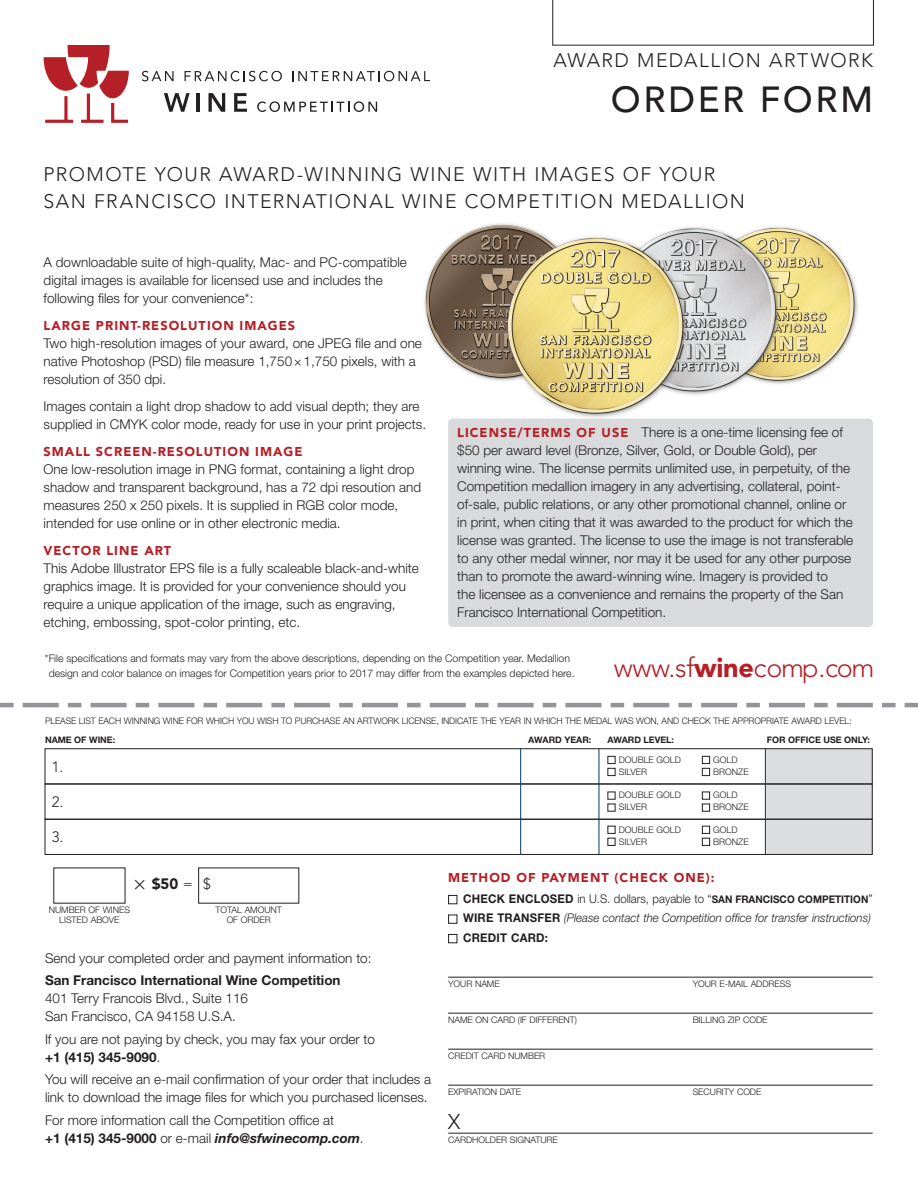
<style>
.page{position:relative;width:918px;height:1188px;background:#fff}
.page>*{position:absolute;margin:0;border:0;box-sizing:border-box;transform-origin:0 0}
.t1{font:500 36px "Avenir LT Std";letter-spacing:.075em;color:#231f20}
.t2{font:300 27px "Avenir LT Std";letter-spacing:-.03em;color:#b51f27}
.t3{font:300 21px "Helvetica Neue LT Std";color:#231f20}
.t4{font:300 19.5px/27px "Avenir LT Std";letter-spacing:.075em;color:#231f20}
.t5{font:900 15px "Avenir LT Std";color:#231f20}
.t6{font:300 15px "Avenir LT Std";color:#231f20}
.t7{font:300 13.5px/18px "Helvetica Neue LT Std";color:#231f20}
.t8{font:700 13.5px "Helvetica Neue LT Std";color:#231f20}
.t9{font:900 12.75px "Avenir LT Std";letter-spacing:.08em;color:#b51f27}
.t10{font:italic 300 12px/19.5px "Helvetica Neue LT Std";color:#231f20;scale:.95 1}
.t11{font:300 10.5px/15px "Helvetica Neue LT Std";color:#231f20;text-align:center}
.t12{font:300 9px/10.5px "Helvetica Neue LT Std";letter-spacing:-.005em;color:#231f20;text-align:center}
.t13{font:700 9px "Helvetica Neue LT Std";color:#231f20}
.s1{font-family:"Avenir LT Std";font-weight:900;font-size:12.75px;color:#b51f27}
.s2{font-weight:900}
.s3{font-weight:300;font-size:21px}
.s4{font-weight:300}
.s5{font-weight:700}
.s6{font-weight:700;font-style:italic}
.s7{font-weight:700;font-style:normal}
.s8{font-style:normal}
.s9{font-weight:700;font-style:normal;font-size:10.5px}
</style>
<div class="page">
<img style="left:783px;top:226px;width:75px;height:158px">
<svg style="left:0;top:703px;width:918px;height:4px"></svg>
<div style="left:448px;top:419px;width:425px;height:208px;background:#d9dadc;border-radius:4px"></div>
<img style="left:424px;top:223px;width:107px;height:158px">
<img style="left:677px;top:226px;width:106px;height:169px">
<img style="left:500px;top:229px;width:191px;height:190px">
<svg style="left:44px;top:45px;width:85px;height:78px"></svg>
<svg style="left:142px;top:71px;width:32px;height:10px"></svg>
<svg style="left:185px;top:71px;width:97px;height:10px"></svg>
<svg style="left:292px;top:71px;width:138px;height:10px"></svg>
<svg style="left:164px;top:93px;width:26px;height:19px"></svg>
<hr style="left:196px;top:93px;width:4px;height:19px;background:#231f20">
<svg style="left:208px;top:93px;width:17px;height:19px"></svg>
<svg style="left:234px;top:93px;width:13px;height:19px"></svg>
<svg style="left:257px;top:101px;width:120px;height:11px"></svg>
<div style="left:448px;top:895px;width:9px;height:9px;background:#fff;border:1px solid #231f20"></div>
<div style="left:448px;top:915px;width:9px;height:9px;background:#fff;border:1px solid #231f20"></div>
<div style="left:448px;top:934px;width:9px;height:9px;background:#fff;border:1px solid #231f20"></div>
<hr style="left:448px;top:977px;width:425px;height:1px;background:#231f20">
<hr style="left:448px;top:1013px;width:425px;height:1px;background:#231f20">
<hr style="left:448px;top:1049px;width:425px;height:1px;background:#231f20">
<hr style="left:448px;top:1085px;width:425px;height:1px;background:#231f20">
<hr style="left:448px;top:1133px;width:425px;height:1px;background:#231f20">
<div style="left:765px;top:750px;width:108px;height:105px;background:#dcdddf"></div>
<svg style="left:553px;top:0;width:321px;height:45px"></svg>
<div style="left:45px;top:748px;width:828px;height:36px;border:1px solid #231f20"></div>
<div style="left:45px;top:819px;width:828px;height:36px;border:1px solid #231f20"></div>
<hr style="left:520px;top:748px;width:1px;height:107px;background:#003a62">
<hr style="left:599px;top:748px;width:1px;height:107px;background:#003a62">
<hr style="left:765px;top:748px;width:1px;height:107px;background:#003a62">
<div style="left:607px;top:756px;width:9px;height:8px;border:1px solid #231f20"></div>
<div style="left:702px;top:756px;width:8px;height:8px;border:1px solid #231f20"></div>
<div style="left:607px;top:768px;width:9px;height:8px;border:1px solid #231f20"></div>
<div style="left:702px;top:768px;width:8px;height:8px;border:1px solid #231f20"></div>
<div style="left:702px;top:792px;width:8px;height:8px;border:1px solid #231f20"></div>
<div style="left:702px;top:804px;width:8px;height:8px;border:1px solid #231f20"></div>
<div style="left:607px;top:826px;width:9px;height:8px;border:1px solid #231f20"></div>
<div style="left:702px;top:826px;width:8px;height:8px;border:1px solid #231f20"></div>
<div style="left:607px;top:838px;width:9px;height:8px;border:1px solid #231f20"></div>
<div style="left:702px;top:838px;width:8px;height:8px;border:1px solid #231f20"></div>
<h3 class="t4" style="left:553px;top:46px;width:321px">AWARD MEDALLION ARTWORK</h3>
<h1 class="t1" style="left:611px;top:78px;width:264px">ORDER FORM</h1>
<h3 class="t4" style="left:44px;top:161px;width:703px">PROMOTE YOUR AWARD-WINNING WINE WITH IMAGES OF YOUR<br>SAN FRANCISCO INTERNATIONAL WINE COMPETITION MEDALLION</h3>
<p class="t7" style="left:44px;top:253px;width:365px">A downloadable suite of high-quality, Mac- and PC-compatible digital images is available for licensed use and includes the following files for your convenience*:</p>
<p class="t9" style="left:44px;top:318px;width:253px">LARGE PRINT-RESOLUTION IMAGES</p>
<p class="t7" style="left:44px;top:334px;width:380px">Two high-resolution images of your award, one JPEG file and one native Photoshop (PSD) file measure 1,750×1,750 pixels, with a resolution of 350 dpi.</p>
<p class="t7" style="left:44px;top:397px;width:384px">Images contain a light drop shadow to add visual depth; they are supplied in CMYK color mode, ready for use in your print projects.</p>
<p class="t9" style="left:44px;top:444px;width:260px">SMALL SCREEN-RESOLUTION IMAGE</p>
<p class="t7" style="left:44px;top:460px;width:379px">One low-resolution image in PNG format, containing a light drop shadow and transparent background, has a 72 dpi resoution and measures 250 x 250 pixels. It is supplied in RGB color mode, intended for use online or in other electronic media.</p>
<p class="t9" style="left:44px;top:543px;width:129px">VECTOR LINE ART</p>
<p class="t7" style="left:44px;top:559px;width:377px">This Adobe Illustrator EPS file is a fully scaleable black-and-white graphics image. It is provided for your convenience should you require a unique application of the image, such as engraving, etching, embossing, spot-color printing, etc.</p>
<p class="t7" style="left:457px;top:423px;width:398px"><span class="s1">LICENSE/TERMS OF USE</span> There is a one-time licensing fee of $50 per award level (Bronze, Silver, Gold, or Double Gold), per winning wine. The license permits unlimited use, in perpetuity, of the Competition medallion imagery in any advertising, collateral, point&shy;of-sale, public relations, or any other promotional channel, online or in print, when citing that it was awarded to the product for which the license was granted. The license to use the image is not transferable to any other medal winner, nor may it be used for any other purpose than to promote the award-winning wine. Imagery is provided to<br>the licensee as a convenience and remains the property of the San Francisco International Competition.</p>
<p class="t11" style="left:45px;top:651px;width:531px">*File specifications and formats may vary from the above descriptions, depending on the Competition year. Medallion design and color balance on images for Competition years prior to 2017 may differ from the examples depicted here.</p>
<h2 class="t2" style="left:614px;top:652px;width:262px">www.sf<span class="s2">wine</span>comp.com</h2>
<p class="t12" style="left:45px;top:716px;width:808px">PLEASE LIST EACH WINNING WINE FOR WHICH YOU WISH TO PURCHASE AN ARTWORK LICENSE, INDICATE THE YEAR IN WHICH THE MEDAL WAS WON, AND CHECK THE APPROPRIATE AWARD LEVEL:</p>
<p class="t6" style="left:52px;top:758px;width:13px">1.</p>
<p class="t6" style="left:52px;top:793px;width:13px">2.</p>
<p class="t6" style="left:52px;top:828px;width:13px">3.</p>
<p class="t13" style="left:45px;top:735px;width:72px">NAME OF WINE:</p>
<p class="t13" style="left:528px;top:735px;width:65px">AWARD YEAR:</p>
<p class="t13" style="left:607px;top:735px;width:68px">AWARD LEVEL:</p>
<p class="t13" style="left:767px;top:735px;width:105px">FOR OFFICE USE ONLY:</p>
<p class="t12" style="left:619px;top:754px;width:64px">DOUBLE GOLD</p>
<p class="t12" style="left:713px;top:754px;width:26px">GOLD</p>
<p class="t12" style="left:619px;top:766px;width:30px">SILVER</p>
<p class="t12" style="left:713px;top:766px;width:37px">BRONZE</p>
<p class="t12" style="left:619px;top:790px;width:64px">DOUBLE GOLD</p>
<p class="t12" style="left:713px;top:790px;width:26px">GOLD</p>
<p class="t12" style="left:619px;top:802px;width:30px">SILVER</p>
<p class="t12" style="left:713px;top:802px;width:37px">BRONZE</p>
<p class="t12" style="left:619px;top:824px;width:64px">DOUBLE GOLD</p>
<p class="t12" style="left:713px;top:824px;width:26px">GOLD</p>
<p class="t12" style="left:619px;top:836px;width:30px">SILVER</p>
<p class="t12" style="left:713px;top:836px;width:37px">BRONZE</p>
<p class="t5" style="left:133px;top:875px;width:80px"><span class="s3">×</span> $50 <span class="s4">= $</span></p>
<p class="t12" style="left:49px;top:904px;width:83px">NUMBER OF WINES<br>LISTED ABOVE</p>
<p class="t12" style="left:216px;top:904px;width:68px">TOTAL AMOUNT<br>OF ORDER</p>
<p class="t7" style="left:45px;top:948px;width:328px">Send your completed order and payment information to:</p>
<p class="t8" style="left:45px;top:972px;width:297px">San Francisco International Wine Competition</p>
<p class="t7" style="left:45px;top:989px;width:205px">401 Terry Francois Blvd., Suite 116<br>San Francisco, CA 94158 U.S.A.</p>
<p class="t7" style="left:45px;top:1029px;width:332px">If you are not paying by check, you may fax your order to <span class="s5">+1 (415) 345-9090</span>.</p>
<p class="t7" style="left:45px;top:1070px;width:388px">You will receive an e-mail confirmation of your order that includes a link to download the image files for which you purchased licenses.</p>
<p class="t7" style="left:45px;top:1110px;width:320px">For more information call the Competition office at<br><span class="s5">+1 (415) 345-9000</span> or e-mail <span class="s6">info@sfwinecomp.com</span>.</p>
<p class="t9" style="left:448px;top:870px;width:268px">METHOD OF PAYMENT (CHECK ONE):</p>
<p class="t10" style="left:463px;top:889px;width:433px"><span class="s7">CHECK ENCLOSED</span> <span class="s8">in U.S. dollars, payable to “</span><span class="s9">SAN FRANCISCO COMPETITION</span><span class="s8">”<br></span><span class="s7">WIRE TRANSFER</span> (Please contact the Competition office for transfer instructions)<br><span class="s7">CREDIT CARD:</span></p>
<p class="t12" style="left:448px;top:978px;width:53px">YOUR NAME</p>
<p class="t12" style="left:693px;top:978px;width:100px">YOUR E-MAIL ADDRESS</p>
<p class="t12" style="left:448px;top:1014px;width:130px">NAME ON CARD (IF DIFFERENT)</p>
<p class="t12" style="left:693px;top:1014px;width:76px">BILLING ZIP CODE</p>
<p class="t12" style="left:448px;top:1050px;width:99px">CREDIT CARD NUMBER</p>
<p class="t12" style="left:448px;top:1086px;width:74px">EXPIRATION DATE</p>
<p class="t12" style="left:693px;top:1086px;width:70px">SECURITY CODE</p>
<h3 class="t3" style="left:448px;top:1109px;width:14px">X</h3>
<p class="t12" style="left:448px;top:1134px;width:111px">CARDHOLDER SIGNATURE</p>
</div>
